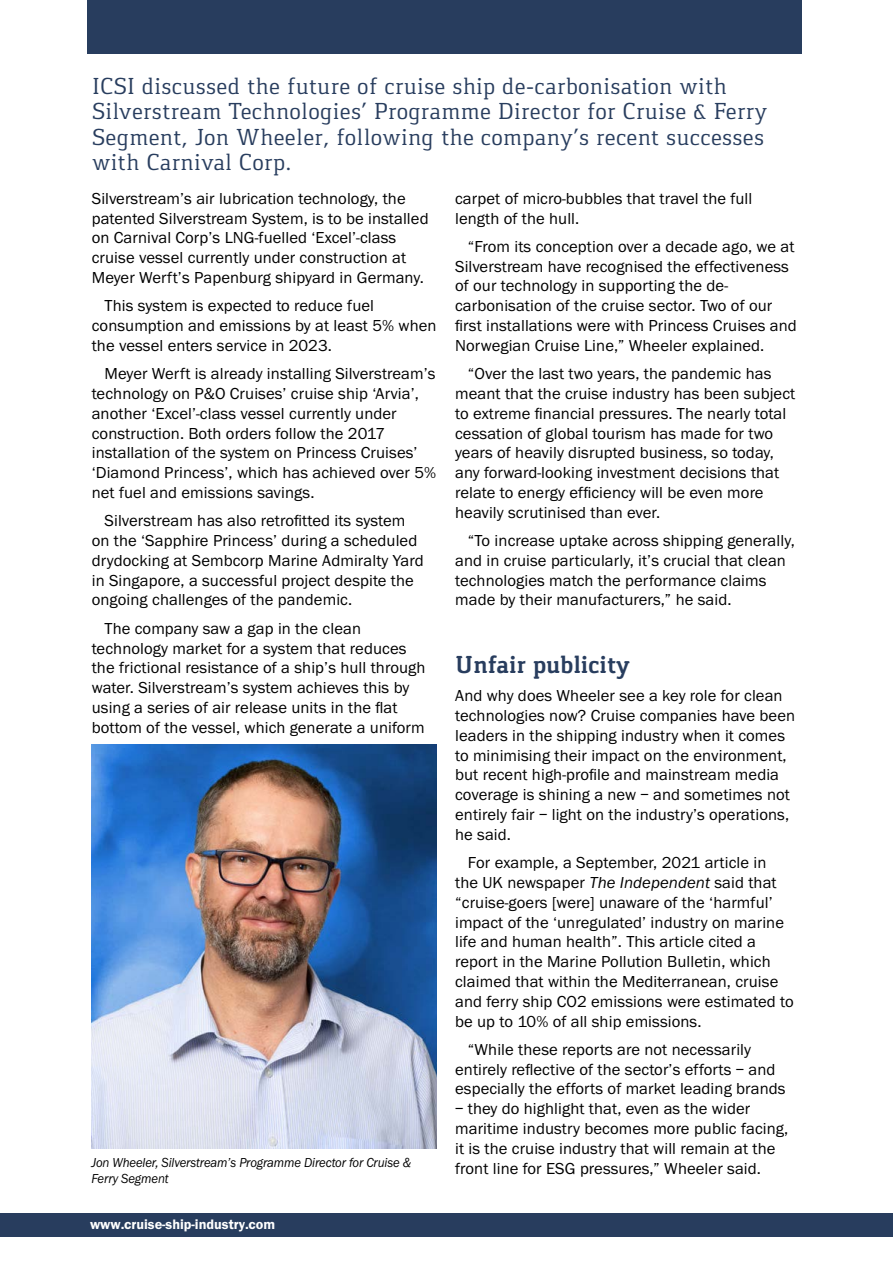
<style>
.page{position:relative;width:893px;height:1263px;background:#fff}
.page>*{position:absolute;margin:0;border:0;box-sizing:border-box;transform-origin:0 0}
.t1{font:700 25.5px "Gaspar";letter-spacing:.005em;color:#283d5e}
.t2{font:24px/25.5px "Gaspar";letter-spacing:.01em;color:#283d5e}
.t3{font:16.5px/19.8px "Franklin Got ITC";letter-spacing:.005em;color:#000}
.t4{font:600 14.25px "Franklin Got ITC";color:#fff}
.t5{font:italic 13.5px/16.2px "Franklin Got ITC";letter-spacing:-.005em;color:#000;scale:.94 1}
.s1{font-style:italic}
</style>
<div class="page">
<div style="left:87px;top:0;width:715px;height:54px;background:#283d5e"></div>
<div style="left:0;top:1213px;width:893px;height:23px;background:#283d5e"></div>
<img style="left:91px;top:744px;width:345px;height:404px">
<h2 class="t2" style="left:92px;top:73px;width:677px">ICSI discussed the future of cruise ship de-carbonisation with Silverstream Technologies’ Programme Director for Cruise &amp; Ferry Segment, Jon Wheeler, following the company’s recent successes with Carnival Corp.</h2>
<p class="t3" style="left:92px;top:189px;width:338px">Silverstream’s air lubrication technology, the patented Silverstream System, is to be installed on Carnival Corp’s LNG-fuelled ‘Excel’-class cruise vessel currently under construction at Meyer Werft’s Papenburg shipyard in Germany.</p>
<p class="t3" style="left:92px;top:296px;width:346px;text-indent:13px">This system is expected to reduce fuel consumption and emissions by at least 5% when the vessel enters service in 2023.</p>
<p class="t3" style="left:92px;top:364px;width:346px;text-indent:13px">Meyer Werft is already installing Silverstream’s technology on P&amp;O Cruises’ cruise ship ‘Arvia’, another ‘Excel’-class vessel currently under construction. Both orders follow the 2017 installation of the system on Princess Cruises’ ‘Diamond Princess’, which has achieved over 5% net fuel and emissions savings.</p>
<p class="t3" style="left:92px;top:511px;width:333px;text-indent:13px">Silverstream has also retrofitted its system on the ‘Sapphire Princess’ during a scheduled drydocking at Sembcorp Marine Admiralty Yard in Singapore, a successful project despite the ongoing challenges of the pandemic.</p>
<p class="t3" style="left:92px;top:619px;width:335px;text-indent:13px">The company saw a gap in the clean technology market for a system that reduces the frictional resistance of a ship’s hull through water. Silverstream’s system achieves this by using a series of air release units in the flat bottom of the vessel, which generate a uniform</p>
<p class="t5" style="left:91px;top:1154px;width:342px">Jon Wheeler, Silverstream’s Programme Director for Cruise &amp;<br>Ferry Segment</p>
<p class="t4" style="left:90px;top:1216px;width:187px">www.cruise-ship-industry.com</p>
<p class="t3" style="left:455px;top:189px;width:299px">carpet of micro-bubbles that travel the full length of the hull.</p>
<p class="t3" style="left:455px;top:237px;width:343px;text-indent:13px">“From its conception over a decade ago, we at Silverstream have recognised the effectiveness of our technology in supporting the de&shy;carbonisation of the cruise sector. Two of our first installations were with Princess Cruises and Norwegian Cruise Line,” Wheeler explained.</p>
<p class="t3" style="left:455px;top:364px;width:342px;text-indent:13px">“Over the last two years, the pandemic has meant that the cruise industry has been subject to extreme financial pressures. The nearly total cessation of global tourism has made for two years of heavily disrupted business, so today, any forward-looking investment decisions that relate to energy efficiency will be even more heavily scrutinised than ever.</p>
<p class="t3" style="left:455px;top:531px;width:341px;text-indent:13px">“To increase uptake across shipping generally, and in cruise particularly, it’s crucial that clean technologies match the performance claims made by their manufacturers,” he said.</p>
<h1 class="t1" style="left:455px;top:650px;width:176px">Unfair publicity</h1>
<p class="t3" style="left:455px;top:686px;width:342px">And why does Wheeler see a key role for clean technologies now? Cruise companies have been leaders in the shipping industry when it comes to minimising their impact on the environment, but recent high-profile and mainstream media coverage is shining a new – and sometimes not entirely fair – light on the industry’s operations, he said.</p>
<p class="t3" style="left:455px;top:853px;width:340px;text-indent:13px">For example, a September, 2021 article in<br>the UK newspaper <span class="s1">The Independent</span> said that “cruise-goers [were] unaware of the ‘harmful’ impact of the ‘unregulated’ industry on marine life and human health”. This article cited a report in the Marine Pollution Bulletin, which claimed that within the Mediterranean, cruise and ferry ship CO2 emissions were estimated to be up to 10% of all ship emissions.</p>
<p class="t3" style="left:455px;top:1040px;width:332px;text-indent:13px">“While these reports are not necessarily entirely reflective of the sector’s efforts – and especially the efforts of market leading brands</p>
<p class="t3" style="left:455px;top:1099px;width:335px">– they do highlight that, even as the wider maritime industry becomes more public facing, it is the cruise industry that will remain at the front line for ESG pressures,” Wheeler said.</p>
</div>
